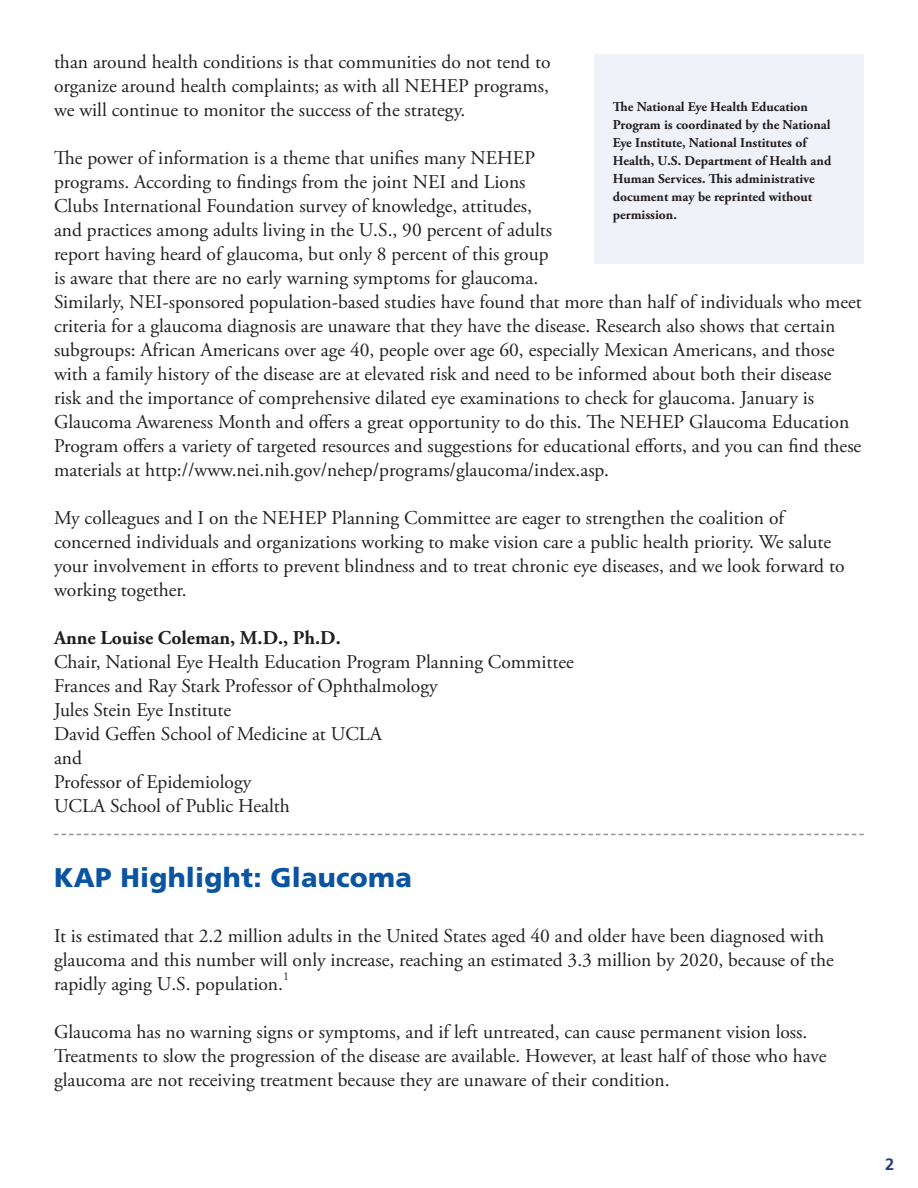
<style>
.page{position:relative;width:918px;height:1188px;background:#fff}
.page>*{position:absolute;margin:0;border:0;box-sizing:border-box;transform-origin:0 0}
.t1{font:900 27px "Frutiger LT Std";letter-spacing:.01em;color:#0a54a1}
.Body{font:19.5px/24px "Adobe Garamond Pro";color:#231f20}
.Body-2{font:700 19.5px "Adobe Garamond Pro";color:#231f20}
.t2{font:700 16.5px "Frutiger LT Std";color:#253b8d}
.Side_Title{font:700 13.5px/18px "Adobe Garamond Pro";color:#231f20}
.Body-3{font:12px "Adobe Garamond Pro";color:#231f20}
</style>
<div class="page">
<svg style="left:54px;top:834px;width:810px;height:1px"></svg>
<div style="left:594px;top:54px;width:270px;height:209px;background:#eff2f9"></div>
<p class="Body" style="left:54px;top:51px;width:498px;text-align:justify">than around health conditions is that communities do not tend to organize around health complaints; as with all NEHEP programs, we will continue to monitor the success of the strategy.</p>
<p class="Body" style="left:54px;top:147px;width:809px">The power of information is a theme that unifies many NEHEP<br>programs. According to findings from the joint NEI and Lions<br>Clubs International Foundation survey of knowledge, attitudes,<br>and practices among adults living in the U.S., 90 percent of adults<br>report having heard of glaucoma, but only 8 percent of this group<br>is aware that there are no early warning symptoms for glaucoma.<br>Similarly, NEI-sponsored population-based studies have found that more than half of individuals who meet criteria for a glaucoma diagnosis are unaware that they have the disease. Research also shows that certain subgroups: African Americans over age 40, people over age 60, especially Mexican Americans, and those with a family history of the disease are at elevated risk and need to be informed about both their disease risk and the importance of comprehensive dilated eye examinations to check for glaucoma. January is Glaucoma Awareness Month and offers a great opportunity to do this. The NEHEP Glaucoma Education Program offers a variety of targeted resources and suggestions for educational efforts, and you can find these materials at http://www.nei.nih.gov/nehep/programs/glaucoma/index.asp.</p>
<p class="Body" style="left:54px;top:507px;width:792px">My colleagues and I on the NEHEP Planning Committee are eager to strengthen the coalition of concerned individuals and organizations working to make vision care a public health priority. We salute your involvement in efforts to prevent blindness and to treat chronic eye diseases, and we look forward to working together.</p>
<p class="Body-2" style="left:54px;top:627px;width:288px">Anne Louise Coleman, M.D., Ph.D.</p>
<p class="Body" style="left:54px;top:651px;width:521px">Chair, National Eye Health Education Program Planning Committee</p>
<p class="Body" style="left:54px;top:675px;width:385px">Frances and Ray Stark Professor of Ophthalmology</p>
<p class="Body" style="left:54px;top:699px;width:179px">Jules Stein Eye Institute</p>
<p class="Body" style="left:54px;top:723px;width:330px">David Geffen School of Medicine at UCLA</p>
<p class="Body" style="left:54px;top:747px;width:30px">and</p>
<p class="Body" style="left:54px;top:771px;width:199px">Professor of Epidemiology</p>
<p class="Body" style="left:54px;top:795px;width:237px">UCLA School of Public Health</p>
<p class="Side_Title" style="left:613px;top:98px;width:220px">The National Eye Health Education Program is coordinated by the National Eye Institute, National Institutes of Health, U.S. Department of Health and Human Services. This administrative document may be reprinted without permission.</p>
<p class="t1" style="left:54px;top:861px;width:359px">KAP Highlight: Glaucoma</p>
<p class="Body" style="left:54px;top:925px;width:782px">It is estimated that 2.2 million adults in the United States aged 40 and older have been diagnosed with glaucoma and this number will only increase, reaching an estimated 3.3 million by 2020, because of the rapidly aging U.S. population.</p>
<p class="Body-3" style="left:283px;top:969px;width:7px">1</p>
<p class="Body" style="left:54px;top:1021px;width:774px">Glaucoma has no warning signs or symptoms, and if left untreated, can cause permanent vision loss.<br>Treatments to slow the progression of the disease are available. However, at least half of those who have glaucoma are not receiving treatment because they are unaware of their condition.</p>
<p class="t2" style="left:885px;top:1155px;width:11px">2</p>
</div>
